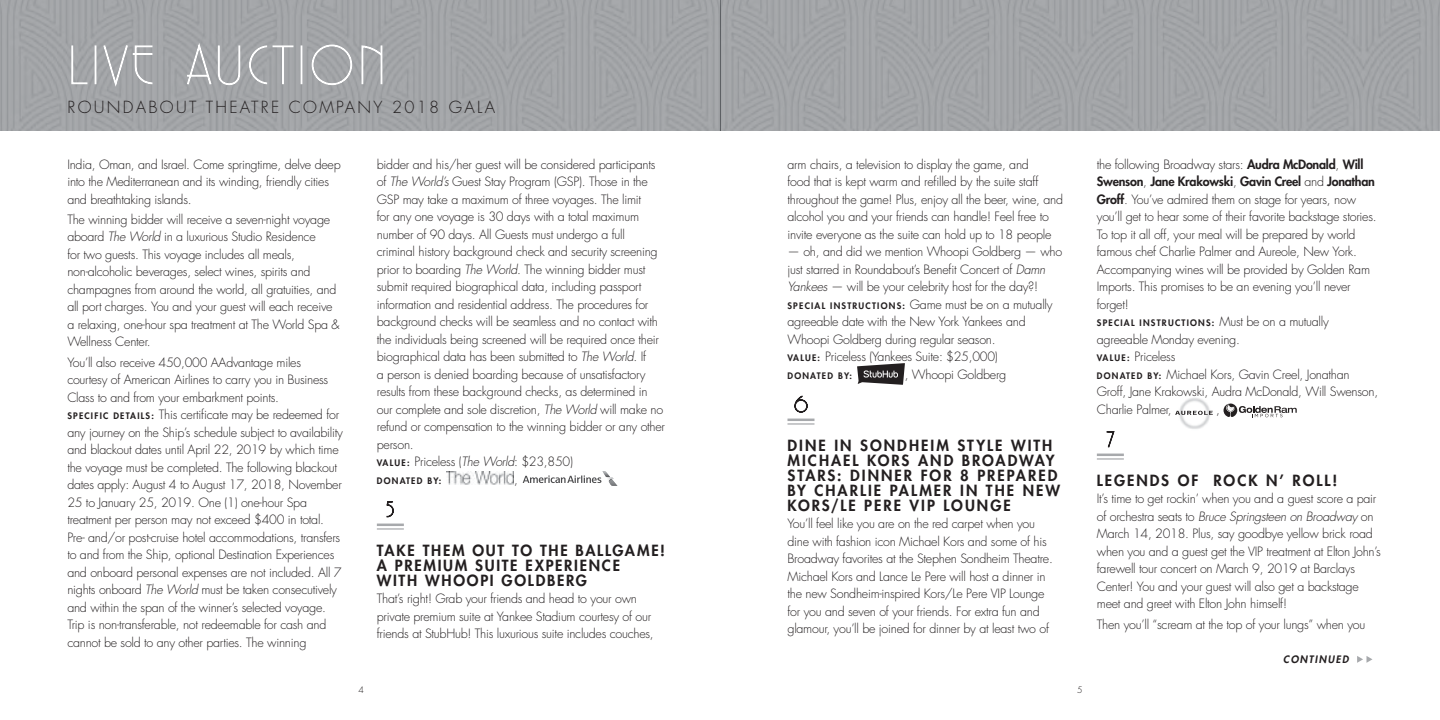
<style>
.page{position:relative;width:1440px;height:720px;background:#fff}
.page>*{position:absolute;margin:0;border:0;box-sizing:border-box;transform-origin:0 0}
.t1{font:300 16.25px "Futura Std";letter-spacing:.14em;color:#231f20}
.t2{font:800 15px/15px "Futura Std";letter-spacing:.13em;color:#231f20}
.t3{font:300 12.5px/17.5px "Futura Std";letter-spacing:-.02em;color:#231f20}
.t4{font:italic 800 10px "Futura Std";letter-spacing:.14em;color:#231f20}
.t5{font:800 8.75px "Futura Std";letter-spacing:.14em;color:#231f20}
.t6{font:300 8.75px "Futura Std";color:#231f20}
.s1{font-style:italic}
.s2{font-weight:800;font-size:8.75px}
.s3{font-weight:800}
</style>
<div class="page">
<img style="left:0;top:0;width:1440px;height:130px">
<svg style="left:71px;top:45px;width:17px;height:40px"></svg>
<svg style="left:103px;top:44px;width:50px;height:45px;background:#aeb0b2"></svg>
<svg style="left:186px;top:38px;width:55px;height:48px;background:#aeb0b2"></svg>
<svg style="left:248px;top:45px;width:46px;height:40px;background:#adafb1"></svg>
<svg style="left:311px;top:44px;width:42px;height:42px;background:#adafb2"></svg>
<svg style="left:361px;top:45px;width:22px;height:40px"></svg>
<img style="left:446px;top:472px;width:67px;height:12px">
<svg style="left:523px;top:471px;width:94px;height:15px"></svg>
<hr style="left:377px;top:524px;width:27px;height:2px;background:#a7a9ac">
<hr style="left:377px;top:528px;width:27px;height:2px;background:#a7a9ac">
<svg style="left:386px;top:501px;width:8px;height:17px"></svg>
<svg style="left:857px;top:363px;width:48px;height:22px"></svg>
<hr style="left:787px;top:419px;width:27px;height:2px;background:#a7a9ac">
<hr style="left:787px;top:423px;width:27px;height:2px;background:#a7a9ac">
<svg style="left:787px;top:395px;width:21px;height:30px"></svg>
<img style="left:1177px;top:398px;width:36px;height:31px">
<svg style="left:1175px;top:411px;width:38px;height:4px"></svg>
<svg style="left:1224px;top:404px;width:73px;height:13px"></svg>
<hr style="left:1097px;top:454px;width:27px;height:2px;background:#a7a9ac">
<hr style="left:1097px;top:458px;width:27px;height:2px;background:#a7a9ac">
<svg style="left:1106px;top:431px;width:9px;height:17px"></svg>
<svg style="left:1357px;top:656px;width:16px;height:7px"></svg>
<h1 class="t1" style="left:68px;top:97px;width:429px">Roundabout Theatre Company 2018 Gala</h1>
<p class="t3" style="left:67px;top:156px;width:275px">India, Oman, and Israel. Come springtime, delve deep into the Mediterranean and its winding, friendly cities and breathtaking islands.</p>
<p class="t3" style="left:67px;top:211px;width:274px">The winning bidder will receive a seven-night voyage aboard <span class="s1">The World</span> in a luxurious Studio Residence<br>for two guests. This voyage includes all meals, non-alcoholic beverages, select wines, spirits and champagnes from around the world, all gratuities, and all port charges. You and your guest will each receive a relaxing, one-hour spa treatment at The World Spa &amp; Wellness Center.</p>
<p class="t3" style="left:67px;top:354px;width:262px">You’ll also receive 450,000 AAdvantage miles courtesy of American Airlines to carry you in Business<br>Class to and from your embarkment points.</p>
<p class="t5" style="left:67px;top:411px;width:18px">SPECIFIC</p>
<p class="t5" style="left:113px;top:411px;width:23px">DE TAILS</p>
<p class="t3" style="left:67px;top:406px;width:277px;text-indent:84px"><span class="s2">:</span> This certificate may be redeemed for any journey on the Ship’s schedule subject to availability and blackout dates until April 22, 2019 by which time the voyage must be completed. The following blackout dates apply: August 4 to August 17, 2018, November 25 to January 25, 2019. One (1) one-hour Spa treatment per person may not exceed $400 in total.<br>Pre- and/or post-cruise hotel accommodations, transfers to and from the Ship, optional Destination Experiences and onboard personal expenses are not included. All 7 nights onboard <span class="s1">The World</span> must be taken consecutively and within the span of the winner’s selected voyage.<br>Trip is non-transferable, not redeemable for cash and cannot be sold to any other parties. The winning</p>
<p class="t3" style="left:377px;top:156px;width:290px">bidder and his/her guest will be considered participants of <span class="s1">The World’s</span> Guest Stay Program (GSP). Those in the GSP may take a maximum of three voyages. The limit<br>for any one voyage is 30 days with a total maximum number of 90 days. All Guests must undergo a full criminal history background check and security screening prior to boarding <span class="s1">The World</span>. The winning bidder must submit required biographical data, including passport information and residential address. The procedures for background checks will be seamless and no contact with the individuals being screened will be required once their biographical data has been submitted to <span class="s1">The World</span>. If<br>a person is denied boarding because of unsatisfactory results from these background checks, as determined in our complete and sole discretion, <span class="s1">The World</span> will make no refund or compensation to the winning bidder or any other person.</p>
<p class="t5" style="left:377px;top:457px;width:13px">VALUE</p>
<p class="t3" style="left:407px;top:453px;width:167px"><span class="s2">:</span> Priceless (<span class="s1">The World</span>: $23,850)</p>
<p class="t5" style="left:377px;top:475px;width:66px">DONATED BY:</p>
<p class="t3" style="left:514px;top:471px;width:5px">,</p>
<p class="t2" style="left:377px;top:543px;width:290px">TAKE THEM OUT TO THE BALLGAME!<br>A PREMIUM SUITE EXPERIENCE<br>WITH WHOOPI GOLDBERG</p>
<p class="t3" style="left:377px;top:590px;width:278px">That’s right! Grab your friends and head to your own private premium suite at Yankee Stadium courtesy of our friends at StubH ub! This luxurious suite includes couches,</p>
<p class="t3" style="left:788px;top:156px;width:277px">arm chairs, a television to display the game, and<br>food that is kept warm and refilled by the suite staff throughout the game! Plus, enjoy all the beer, wine, and alcohol you and your friends can handle! Feel free to invite everyone as the suite can hold up to 18 people</p>
<p class="t3" style="left:788px;top:243px;width:276px">— oh, and did we mention Whoopi Goldberg — who just starred in Roundabout’s Benefit Concert of <span class="s1">Damn<br>Yankees</span> — will be your celebrity host for the day?!</p>
<p class="t5" style="left:788px;top:300px;width:18px">SPECIAL</p>
<p class="t5" style="left:830px;top:300px;width:30px">INSTRUC</p>
<p class="t3" style="left:787px;top:296px;width:267px;text-indent:85px"><span class="s2">T IO N S :</span> Game must be on a mutually agreeable date with the New York Yankees and<br>Whoopi Goldberg during regular season.</p>
<p class="t5" style="left:788px;top:352px;width:13px">VALUE</p>
<p class="t3" style="left:818px;top:348px;width:182px"><span class="s2">:</span> Priceless (Yankees Suite: $25,000)</p>
<p class="t5" style="left:788px;top:370px;width:66px">DONATED BY:</p>
<p class="t3" style="left:905px;top:366px;width:103px">, Whoopi Goldberg</p>
<p class="t2" style="left:788px;top:438px;width:269px">DIN E IN SON DHEIM ST YLE WITH<br>MICHAEL KORS AN D BROADWAY<br>ST ARS: DINN</p>
<p class="t2" style="left:787px;top:468px;width:274px;text-indent:107px">ER FOR 8 PREPARED<br>BY CHARLIE PALMER IN THE N EW<br>KORS/LE PERE VI P LOUNGE</p>
<p class="t3" style="left:788px;top:515px;width:267px">You’ll feel like you are on the red carpet when you dine with fashion icon Michael Kors and some of his Broadway favorites at the Stephen Sondheim Theatre.<br>Michael Kors and Lance Le Pere will host a dinner in the new Sondheim-inspired Kors/Le Pere VIP Lounge for you and seven of your friends. For extra fun and glamour, you’ll be joined for dinner by at least two of</p>
<p class="t6" style="left:359px;top:685px;width:7px">4</p>
<p class="t6" style="left:1077px;top:685px;width:7px">5</p>
<p class="t3" style="left:1097px;top:156px;width:281px">the following Broadway stars: <span class="s3">AUDRA MCDONALD</span>, <span class="s3">WILL SWENSON</span>, <span class="s3">JANE KRAKOWSKI</span>, <span class="s3">GAVIN CREEL</span> and <span class="s3">JONATHAN GROFF</span>. You’ve admired them on stage for years, now you’ll get to hear some of their favorite backstage stories.<br>To top it all off, your meal will be prepared by world famous chef Charlie Palmer and Aureole, New York.<br>Accompanying wines will be provided by Golden Ram Imports. This promises to be an evening you’ll never forget!</p>
<p class="t5" style="left:1097px;top:317px;width:18px">SPECIAL</p>
<p class="t5" style="left:1140px;top:317px;width:30px">INSTRUC</p>
<p class="t3" style="left:1097px;top:313px;width:234px;text-indent:85px"><span class="s2">T IO N S :</span> Must be on a mutually agreeable Monday evening.</p>
<p class="t5" style="left:1097px;top:352px;width:13px">VALUE</p>
<p class="t3" style="left:1097px;top:348px;width:283px;text-indent:30px"><span class="s2">:</span> Priceless<br><span class="s2">DO N AT ED BY:</span> Michael Kors, Gavin Creel, Jonathan<br>Groff, Jane Krakowski, Audra McDonald, Will Swenson,<br>Charlie Palmer,</p>
<p class="t3" style="left:1216px;top:401px;width:5px">,</p>
<p class="t2" style="left:1097px;top:473px;width:242px">LEGEN DS OF ROCK N’ ROLL!</p>
<p class="t3" style="left:1097px;top:490px;width:286px">It’s time to get rockin’ when you and a guest score a pair of orchestra seats to <span class="s1">Bruce Springsteen on Broadway</span> on March 14, 2018. Plus, say goodbye yellow brick road when you and a guest get the VIP treatment at Elton John’s farewell tour concert on March 9, 2019 at Barclays Center! You and your guest will also get a backstage meet and greet with Elton John himself!</p>
<p class="t3" style="left:1097px;top:616px;width:270px">Then you’ll “scream at the top of your lungs” when you</p>
<p class="t4" style="left:1283px;top:653px;width:67px">CONTINUED</p>
</div>
